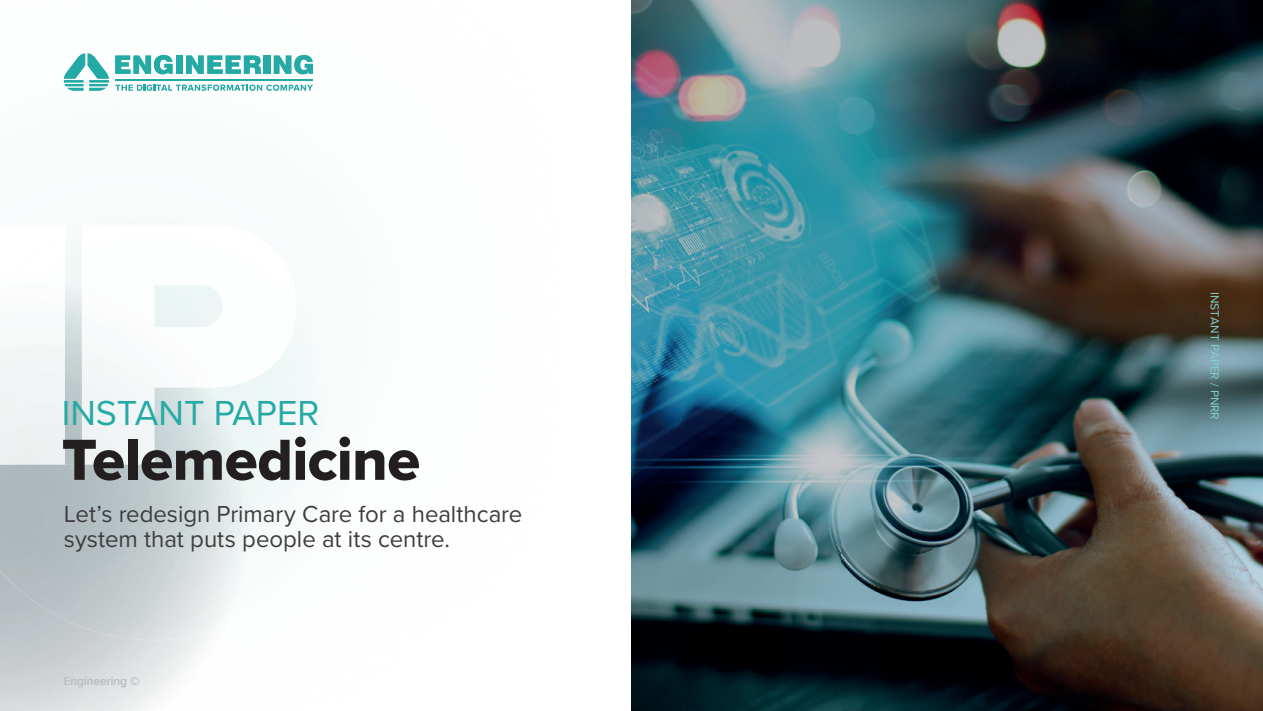
<style>
.page{position:relative;width:1263px;height:711px;background:#fff}
.page>*{position:absolute;margin:0;border:0;box-sizing:border-box;transform-origin:0 0}
.t1{font:60px "Proxima Nova Extrabld";letter-spacing:-.01em;color:#231f20}
.t2{font:36px "Proxima Nova";color:#25aaa6}
.t3{font:24px/24px "Proxima Nova";color:#3e3e3f}
.t4{font:12px "Proxima Nova";color:#84d0ce}
.t5{font:12px "Proxima Nova";color:#bcbdc0}
</style>
<div class="page">
<img style="left:631px;top:0;width:632px;height:710px">
<img style="left:115px;top:79px;width:198px;height:1px">
<img style="left:115px;top:55px;width:16px;height:19px">
<img style="left:133px;top:55px;width:18px;height:19px">
<img style="left:154px;top:55px;width:19px;height:19px">
<img style="left:176px;top:55px;width:6px;height:19px">
<img style="left:186px;top:55px;width:18px;height:19px">
<img style="left:207px;top:55px;width:16px;height:19px">
<img style="left:226px;top:55px;width:15px;height:19px">
<img style="left:244px;top:55px;width:17px;height:19px">
<img style="left:264px;top:55px;width:6px;height:19px">
<img style="left:274px;top:55px;width:17px;height:19px">
<img style="left:294px;top:55px;width:19px;height:19px">
<svg style="left:115px;top:85px;width:198px;height:6px"></svg>
<img style="left:64px;top:53px;width:21px;height:38px">
<img style="left:88px;top:53px;width:21px;height:38px">
<img style="left:0;top:273px;width:243px;height:191px">
<h2 class="t2" style="left:62px;top:386px;width:259px">INSTANT PAPER</h2>
<h1 class="t1" style="left:62px;top:415px;width:360px">Telemedicine</h1>
<p class="t3" style="left:64px;top:501px;width:460px">Let’s redesign Primary Care for a healthcare system that puts people at its centre.</p>
<p class="t5" style="left:64px;top:671px;width:77px">Engineering ©</p>
<p class="t4" style="left:1224px;top:292px;width:129px;rotate:90deg">INSTANT PAPER / PNRR</p>
</div>
